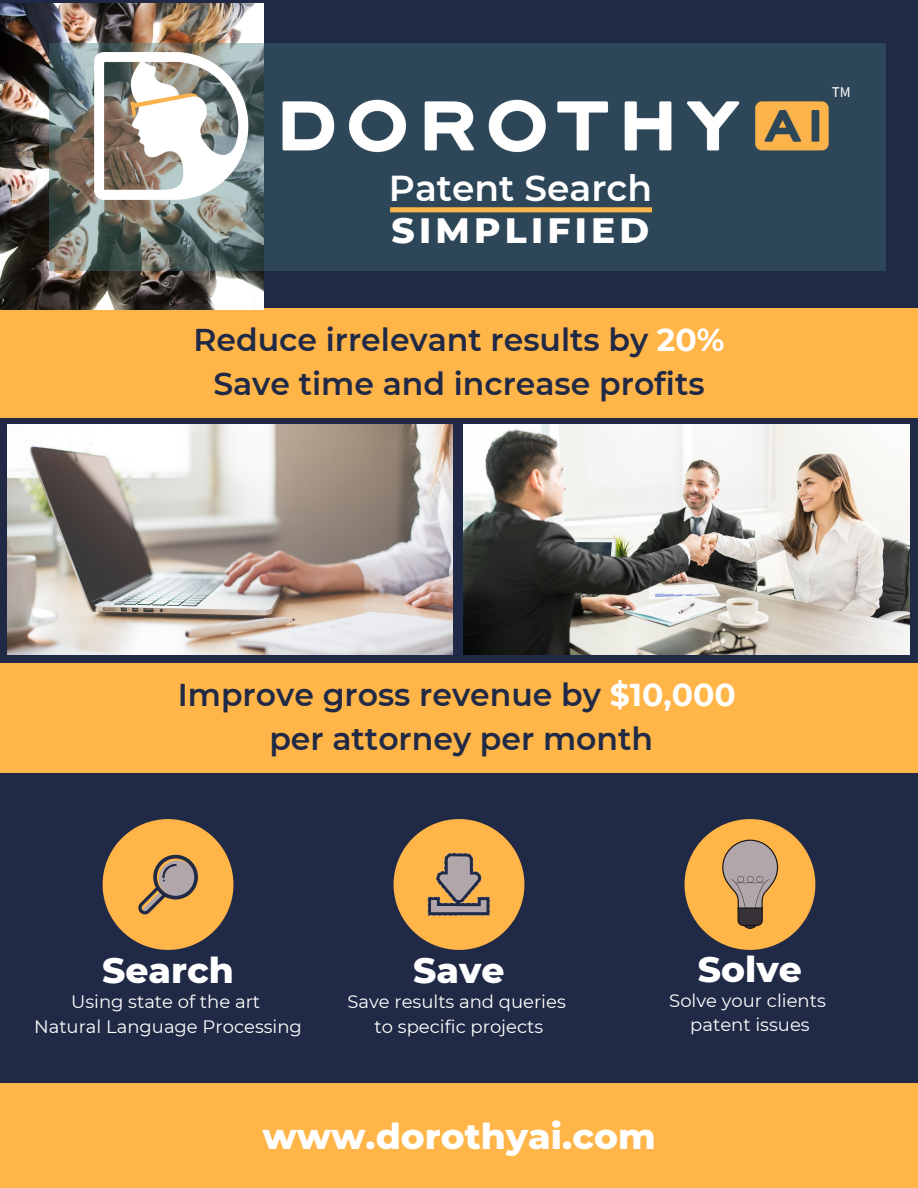
<style>
.page{position:relative;width:918px;height:1188px;background:#202945}
.page>*{position:absolute;margin:0;border:0;box-sizing:border-box;transform-origin:0 0}
.t1{font:800 36px "Montserrat";color:#fff}
.t2{font:600 36px "Montserrat";color:#fff}
.t3{font:800 36px "Montserrat";letter-spacing:.115em;color:#fff}
.t4{font:600 31.5px/43.8px "Montserrat";color:#202945;text-align:center}
.t5{font:18px/24.8px "Montserrat";color:#fff;text-align:center}
.t6{font:15px "Source Sans Pro";color:#fff}
.s1{font-weight:700;color:#fff}
</style>
<div class="page">
<div style="left:0;top:1083px;width:918px;height:105px;background:#ffb548"></div>
<img style="left:463px;top:424px;width:447px;height:231px">
<img style="left:8px;top:424px;width:444px;height:231px">
<div style="left:0;top:308px;width:918px;height:109px;background:#ffb548"></div>
<img style="left:0;top:3px;width:263px;height:306px">
<svg style="left:50px;top:43px;width:836px;height:228px;background:#3f545e"></svg>
<img style="left:94px;top:52px;width:735px;height:147px">
<svg style="left:390px;top:207px;width:262px;height:5px"></svg>
<div style="left:0;top:663px;width:918px;height:109px;background:#ffb548"></div>
<svg style="left:103px;top:819px;width:130px;height:131px"></svg>
<svg style="left:394px;top:819px;width:130px;height:131px"></svg>
<svg style="left:685px;top:819px;width:130px;height:131px"></svg>
<h1 class="t2" style="left:389px;top:166px;width:265px">Patent Search</h1>
<h1 class="t3" style="left:392px;top:208px;width:259px">SIMPLIFIED</h1>
<h2 class="t4" style="left:193px;top:318px;width:533px">Reduce irrelevant results by <span class="s1">20%<br></span>Save time and increase profits</h2>
<p class="t6" style="left:832px;top:83px;width:20px">TM</p>
<h2 class="t4" style="left:178px;top:673px;width:560px">Improve gross revenue by <span class="s1">$10,000 </span>per attorney per month</h2>
<h1 class="t1" style="left:102px;top:949px;width:133px">Search</h1>
<p class="t5" style="left:34px;top:990px;width:269px">Using state of the art<br>Natural Language Processing</p>
<h1 class="t1" style="left:413px;top:949px;width:93px">Save</h1>
<p class="t5" style="left:347px;top:990px;width:220px">Save results and queries to specific projects</p>
<h1 class="t1" style="left:698px;top:947px;width:105px">Solve</h1>
<p class="t5" style="left:669px;top:988px;width:158px">Solve your clients patent issues</p>
<h1 class="t1" style="left:262px;top:1114px;width:395px">www.dorothyai.com</h1>
</div>
